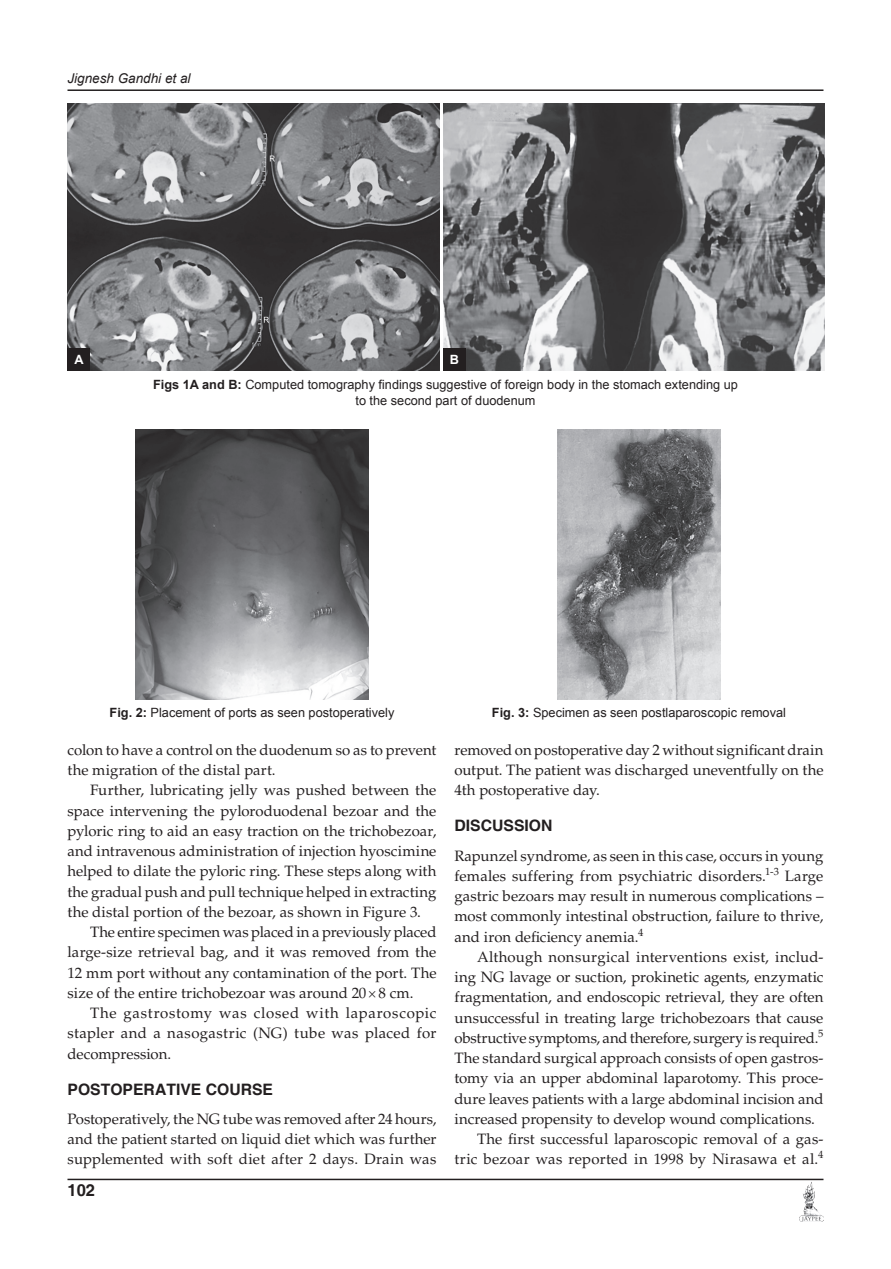
<style>
.page{position:relative;width:891px;height:1269px;background:#fff}
.page>*{position:absolute;margin:0;border:0;box-sizing:border-box;transform-origin:0 0}
.t1{font:700 16.5px "Helvetica";color:#231f20}
.t2{font:700 15.75px "Helvetica";color:#231f20}
.t3{font:15px/20.2px "Palatino";color:#231f20;text-align:justify}
.t4{font:15px "Palatino";letter-spacing:.02em;color:#231f20}
.t5{font:italic 13.5px "Arial";color:#231f20}
.t6{font:12.75px/15.8px "Arial";color:#231f20;text-align:center}
.t7{font:700 12.75px "Arial";color:#fff}
.s1{font-weight:700}
</style>
<div class="page">
<hr style="left:68px;top:89px;width:756px;height:2px;background:#231f20">
<hr style="left:68px;top:1179px;width:756px;height:1px;background:#231f20">
<img style="left:799px;top:1182px;width:25px;height:40px">
<img style="left:68px;top:104px;width:371px;height:267px">
<img style="left:444px;top:104px;width:381px;height:267px">
<div style="left:68px;top:348px;width:22px;height:23px;background:#231f20"></div>
<div style="left:443px;top:348px;width:23px;height:23px;background:#231f20"></div>
<img style="left:135px;top:429px;width:234px;height:270px">
<img style="left:558px;top:429px;width:162px;height:270px">
<p class="t5" style="left:68px;top:69px;width:125px">Jignesh Gandhi et al</p>
<p class="t7" style="left:74px;top:351px;width:11px">A</p>
<p class="t7" style="left:450px;top:351px;width:11px">B</p>
<p class="t6" style="left:153px;top:377px;width:586px"><span class="s1">Figs 1A and B:</span> Computed tomography findings suggestive of foreign body in the stomach extending up to the second part of duodenum</p>
<p class="t6" style="left:110px;top:705px;width:286px"><span class="s1">Fig. 2:</span> Placement of ports as seen postoperatively</p>
<p class="t3" style="left:68px;top:740px;width:371px">colon to have a control on the duodenum so as to prevent the migration of the distal part.</p>
<p class="t3" style="left:68px;top:780px;width:371px;text-indent:22px">Further, lubricating jelly was pushed between the space intervening the pyloroduodenal bezoar and the pyloric ring to aid an easy traction on the trichobezoar, and intravenous administration of injection hyoscimine helped to dilate the pyloric ring. These steps along with the gradual push and pull technique helped in extracting the distal portion of the bezoar, as shown in Figure 3.</p>
<p class="t3" style="left:68px;top:922px;width:371px;text-indent:22px">The entire specimen was placed in a previously placed large-size retrieval bag, and it was removed from the 12 mm port without any contamination of the port. The size of the entire trichobezoar was around 20 8 cm.</p>
<p class="t3" style="left:68px;top:1003px;width:370px;text-indent:22px">The gastrostomy was closed with laparoscopic stapler and a nasogastric (NG) tube was placed for decompression.</p>
<p class="t2" style="left:68px;top:1079px;width:207px">POSTOPERATIVE COURSE</p>
<p class="t3" style="left:68px;top:1109px;width:371px">Postoperatively, the NG tube was removed after 24 hours, and the patient started on liquid diet which was further supplemented with soft diet after 2 days. Drain was</p>
<p class="t1" style="left:68px;top:1180px;width:29px">102</p>
<p class="t6" style="left:492px;top:705px;width:296px"><span class="s1">Fig. 3:</span> Specimen as seen postlaparoscopic removal</p>
<p class="t3" style="left:454px;top:740px;width:371px">removed on postoperative day 2 without significant drain output. The patient was discharged uneventfully on the 4th postoperative day.</p>
<p class="t2" style="left:454px;top:816px;width:100px">DISCUSSION</p>
<p class="t3" style="left:454px;top:846px;width:371px">Rapunzel syndrome, as seen in this case, occurs in young females suffering from psychiatric disorders.<sup>1-3</sup> Large gastric bezoars may result in numerous complications – most commonly intestinal obstruction, failure to thrive, and iron deficiency anemia.<sup>4</sup></p>
<p class="t3" style="left:477px;top:947px;width:348px">Although nonsurgical interventions exist, includ-</p>
<p class="t3" style="left:454px;top:967px;width:370px">ing NG lavage or suction, prokinetic agents, enzymatic</p>
<p class="t3" style="left:454px;top:987px;width:371px">fragmentation, and endoscopic retrieval, they are often</p>
<p class="t3" style="left:454px;top:1008px;width:370px">unsuccessful in treating large trichobezoars that cause</p>
<p class="t3" style="left:454px;top:1028px;width:370px">obstructive symptoms, and therefore, surgery is required.<sup>5</sup></p>
<p class="t3" style="left:455px;top:1048px;width:370px">The standard surgical approach consists of open gastros-</p>
<p class="t3" style="left:455px;top:1068px;width:370px">tomy via an upper abdominal laparotomy. This proce-</p>
<p class="t3" style="left:455px;top:1089px;width:371px">dure leaves patients with a large abdominal incision and</p>
<p class="t3" style="left:455px;top:1109px;width:362px">increased propensity to develop wound complications.</p>
<p class="t3" style="left:477px;top:1129px;width:348px">The first successful laparoscopic removal of a gas-</p>
<p class="t4" style="left:455px;top:1150px;width:370px">tric bezoar was reported in 1998 by Nirasawa et al.<sup>4</sup></p>
</div>
